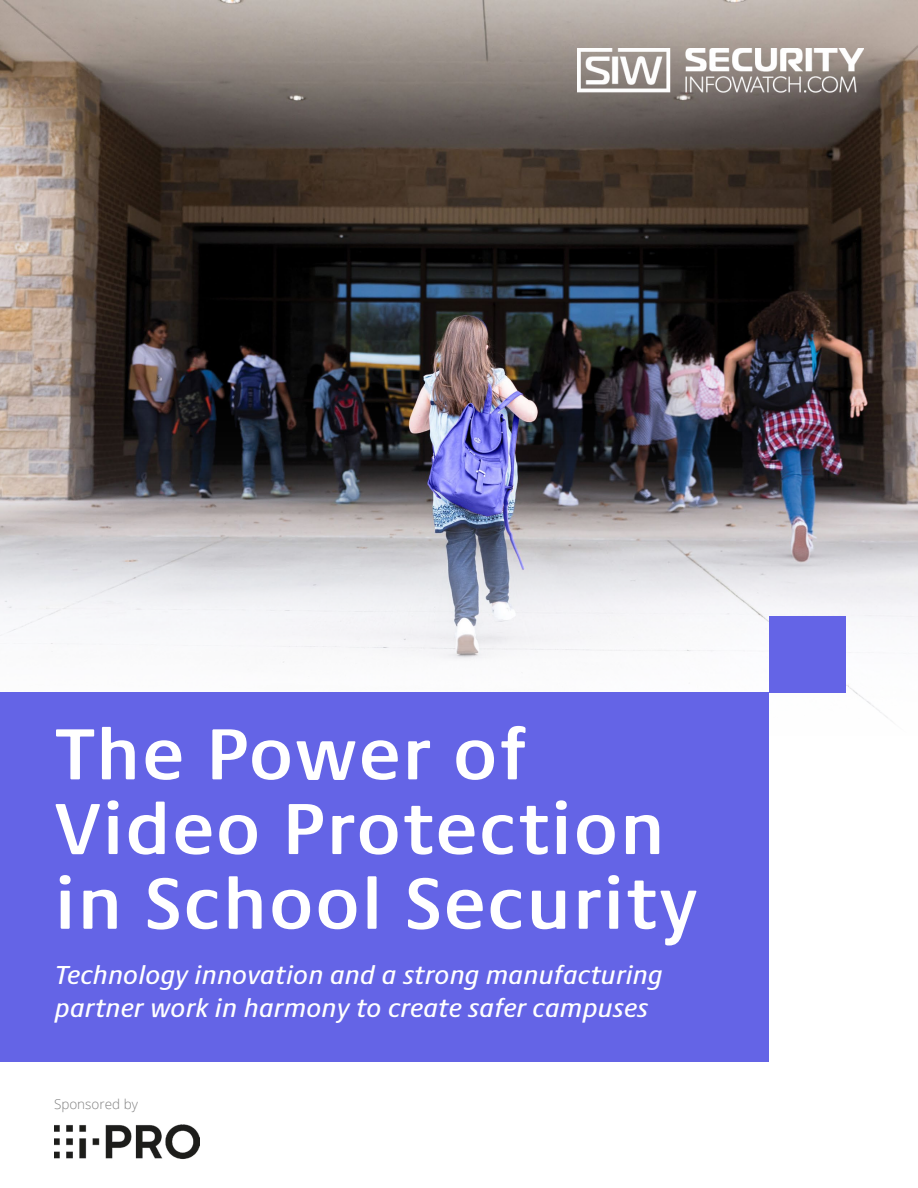
<style>
.page{position:relative;width:918px;height:1188px;background:#fff}
.page>*{position:absolute;margin:0;border:0;box-sizing:border-box;transform-origin:0 0}
.t1{font:600 75px/74.7px "Praxis Next";letter-spacing:.03em;color:#fff}
.t2{font:italic 500 27px/33px "Praxis Next";letter-spacing:.01em;color:#fff}
.t3{font:300 13.5px "Open Sans";color:#808080}
</style>
<div class="page">
<img style="left:0;top:0;width:918px;height:356px">
<img style="left:0;top:356px;width:918px;height:362px">
<div style="left:0;top:692px;width:769px;height:370px;background:#6464e6"></div>
<div style="left:769px;top:616px;width:76px;height:77px;background:#6464e6"></div>
<img style="left:577px;top:48px;width:287px;height:45px">
<img style="left:54px;top:1124px;width:145px;height:35px">
<h1 class="t1" style="left:55px;top:714px;width:644px">The Power of<br>Video Protection in School Security</h1>
<p class="t2" style="left:55px;top:958px;width:609px">Technology innovation and a strong manufacturing partner work in harmony to create safer campuses</p>
<p class="t3" style="left:54px;top:1094px;width:85px">Sponsored by</p>
</div>
